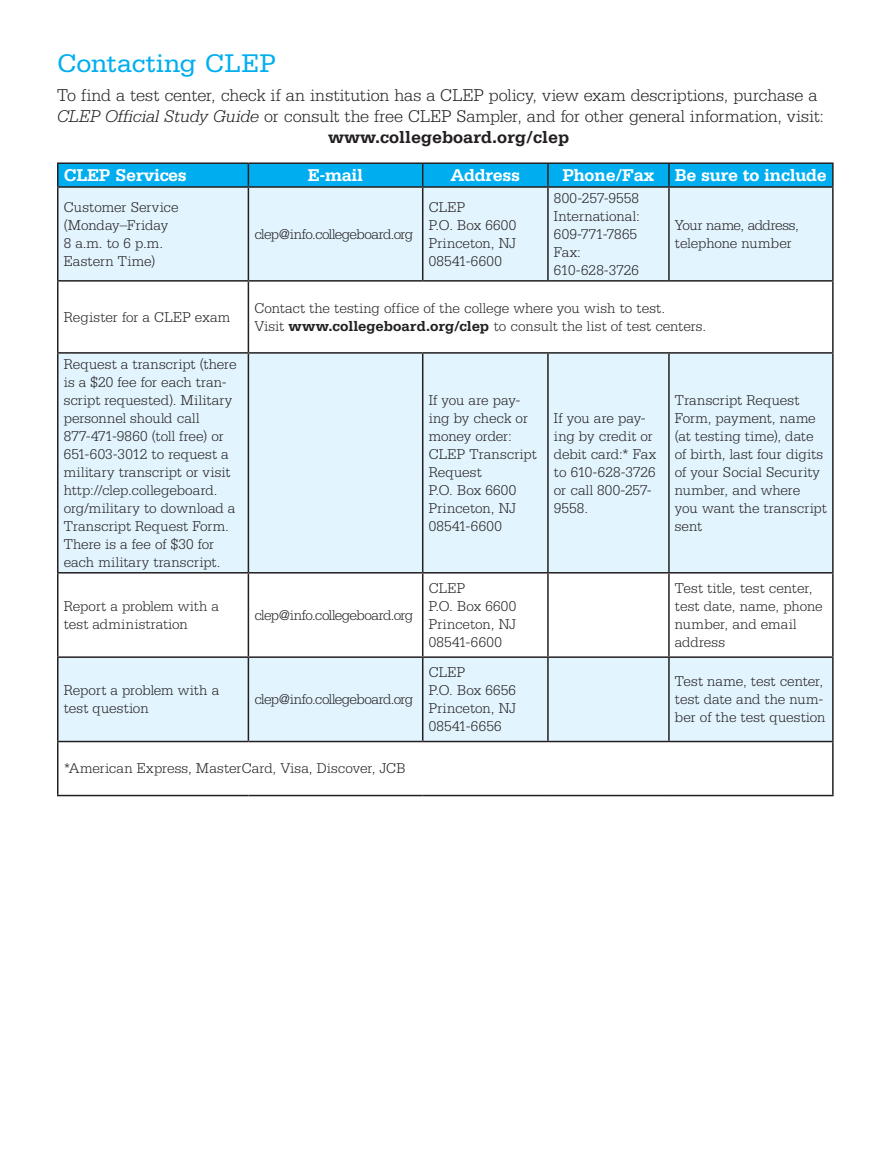
<style>
.page{position:relative;width:891px;height:1175px;background:#fff}
.page>*{position:absolute;margin:0;border:0;box-sizing:border-box;transform-origin:0 0}
.t1{font:27px "Serifa Std";color:#00aeef}
.t2{font:300 18px "Serifa Std";letter-spacing:-.005em;color:#231f20}
.t3{font:700 18px "Serifa Std";letter-spacing:-.02em;color:#fff}
.t4{font:700 18px "Serifa Std";color:#231f20}
.t5{font:300 15px/18px "Serifa Std";letter-spacing:.005em;color:#231f20}
.t6{font:300 15px "Serifa Std";letter-spacing:-.04em;color:#231f20}
.s1{font-style:italic}
.s2{font-weight:700}
</style>
<div class="page">
<svg style="left:58px;top:188px;width:774px;height:552px;fill:#e2f4fd"></svg>
<hr style="left:57px;top:162px;width:191px;height:2px;background:#231f20">
<hr style="left:248px;top:162px;width:175px;height:2px;background:#231f20">
<hr style="left:423px;top:162px;width:125px;height:2px;background:#231f20">
<div style="left:57px;top:163px;width:775px;height:23px;background:#00aeef"></div>
<hr style="left:548px;top:162px;width:121px;height:2px;background:#231f20">
<hr style="left:547px;top:164px;width:2px;height:22px;background:#231f20">
<hr style="left:669px;top:162px;width:165px;height:2px;background:#231f20">
<hr style="left:668px;top:164px;width:2px;height:22px;background:#231f20">
<hr style="left:832px;top:164px;width:2px;height:22px;background:#231f20">
<hr style="left:57px;top:186px;width:191px;height:2px;background:#231f20">
<hr style="left:57px;top:188px;width:1px;height:92px;background:#231f20">
<hr style="left:248px;top:186px;width:175px;height:2px;background:#231f20">
<hr style="left:248px;top:188px;width:1px;height:92px;background:#231f20">
<hr style="left:423px;top:186px;width:125px;height:2px;background:#231f20">
<hr style="left:422px;top:188px;width:1px;height:92px;background:#231f20">
<hr style="left:548px;top:186px;width:121px;height:2px;background:#231f20">
<hr style="left:547px;top:188px;width:2px;height:92px;background:#231f20">
<hr style="left:669px;top:186px;width:165px;height:2px;background:#231f20">
<hr style="left:668px;top:188px;width:2px;height:92px;background:#231f20">
<hr style="left:832px;top:188px;width:2px;height:92px;background:#231f20">
<hr style="left:57px;top:280px;width:191px;height:1px;background:#231f20">
<hr style="left:57px;top:281px;width:1px;height:71px;background:#231f20">
<hr style="left:248px;top:280px;width:175px;height:1px;background:#231f20">
<hr style="left:248px;top:281px;width:1px;height:71px;background:#231f20">
<hr style="left:423px;top:280px;width:125px;height:1px;background:#231f20">
<hr style="left:548px;top:280px;width:121px;height:1px;background:#231f20">
<hr style="left:669px;top:280px;width:165px;height:1px;background:#231f20">
<hr style="left:832px;top:281px;width:2px;height:71px;background:#231f20">
<hr style="left:57px;top:352px;width:191px;height:1px;background:#231f20">
<hr style="left:57px;top:353px;width:1px;height:219px;background:#231f20">
<hr style="left:248px;top:352px;width:175px;height:1px;background:#231f20">
<hr style="left:248px;top:353px;width:1px;height:219px;background:#231f20">
<hr style="left:423px;top:352px;width:125px;height:1px;background:#231f20">
<hr style="left:422px;top:353px;width:1px;height:219px;background:#231f20">
<hr style="left:548px;top:352px;width:121px;height:1px;background:#231f20">
<hr style="left:547px;top:353px;width:2px;height:219px;background:#231f20">
<hr style="left:669px;top:352px;width:165px;height:1px;background:#231f20">
<hr style="left:668px;top:353px;width:2px;height:219px;background:#231f20">
<hr style="left:832px;top:353px;width:2px;height:219px;background:#231f20">
<hr style="left:57px;top:572px;width:191px;height:1px;background:#231f20">
<hr style="left:57px;top:573px;width:1px;height:83px;background:#231f20">
<hr style="left:248px;top:572px;width:175px;height:1px;background:#231f20">
<hr style="left:248px;top:573px;width:1px;height:83px;background:#231f20">
<hr style="left:423px;top:572px;width:125px;height:1px;background:#231f20">
<hr style="left:422px;top:573px;width:1px;height:83px;background:#231f20">
<hr style="left:548px;top:572px;width:121px;height:1px;background:#231f20">
<hr style="left:547px;top:573px;width:2px;height:83px;background:#231f20">
<hr style="left:669px;top:572px;width:165px;height:1px;background:#231f20">
<hr style="left:668px;top:573px;width:2px;height:83px;background:#231f20">
<hr style="left:832px;top:573px;width:2px;height:83px;background:#231f20">
<hr style="left:57px;top:656px;width:191px;height:2px;background:#231f20">
<hr style="left:57px;top:658px;width:1px;height:82px;background:#231f20">
<hr style="left:248px;top:656px;width:175px;height:2px;background:#231f20">
<hr style="left:248px;top:658px;width:1px;height:82px;background:#231f20">
<hr style="left:423px;top:656px;width:125px;height:2px;background:#231f20">
<hr style="left:422px;top:658px;width:1px;height:82px;background:#231f20">
<hr style="left:548px;top:656px;width:121px;height:2px;background:#231f20">
<hr style="left:547px;top:658px;width:2px;height:82px;background:#231f20">
<hr style="left:669px;top:656px;width:165px;height:2px;background:#231f20">
<hr style="left:668px;top:658px;width:2px;height:82px;background:#231f20">
<hr style="left:832px;top:658px;width:2px;height:82px;background:#231f20">
<hr style="left:57px;top:740px;width:191px;height:2px;background:#231f20">
<hr style="left:57px;top:742px;width:1px;height:52px;background:#231f20">
<hr style="left:248px;top:740px;width:175px;height:2px;background:#231f20">
<hr style="left:423px;top:740px;width:125px;height:2px;background:#231f20">
<hr style="left:548px;top:740px;width:121px;height:2px;background:#231f20">
<hr style="left:669px;top:740px;width:165px;height:2px;background:#231f20">
<hr style="left:832px;top:742px;width:2px;height:52px;background:#231f20">
<hr style="left:57px;top:794px;width:191px;height:2px;background:#231f20">
<hr style="left:248px;top:794px;width:175px;height:2px;background:#231f20">
<hr style="left:423px;top:794px;width:125px;height:2px;background:#231f20">
<hr style="left:548px;top:794px;width:121px;height:2px;background:#231f20">
<hr style="left:669px;top:794px;width:165px;height:2px;background:#231f20">
<h1 class="t1" style="left:57px;top:48px;width:221px">Contacting CLEP</h1>
<p class="t2" style="left:57px;top:85px;width:762px">To find a test center, check if an institution has a CLEP policy, view exam descriptions, purchase a</p>
<p class="t2" style="left:57px;top:106px;width:768px"><span class="s1">CLEP Official Study Guide</span> or consult the free CLEP Sampler, and for other general information, visit:</p>
<p class="t4" style="left:328px;top:126px;width:243px">www.collegeboard.org/clep</p>
<p class="t3" style="left:64px;top:164px;width:125px">CLEP Services</p>
<p class="t3" style="left:308px;top:164px;width:57px">E-mail</p>
<p class="t3" style="left:450px;top:164px;width:71px">Address</p>
<p class="t3" style="left:562px;top:164px;width:266px">Phone/Fax Be sure to include</p>
<p class="t5" style="left:64px;top:198px;width:116px">Customer Service (Monday–Friday<br>8 a.m. to 6 p.m.<br>Eastern Time)</p>
<p class="t5" style="left:429px;top:198px;width:89px">CLEP<br>P.O. Box 6600<br>Princeton, NJ<br>08541-6600</p>
<p class="t5" style="left:554px;top:189px;width:87px">800-257-9558<br>International:<br>609-771-7865<br>Fax:<br>610-628-3726</p>
<p class="t5" style="left:675px;top:216px;width:125px">Your name, address, telephone number</p>
<p class="t6" style="left:254px;top:225px;width:160px">clep@info.collegeboard.org</p>
<p class="t5" style="left:64px;top:308px;width:168px">Register for a CLEP exam</p>
<p class="t5" style="left:254px;top:299px;width:453px">Contact the testing office of the college where you wish to test.<br>Visit <span class="s2">www.collegeboard.org/clep</span> to consult the list of test centers.</p>
<p class="t5" style="left:64px;top:355px;width:174px">Request a transcript (there is a $20 fee for each tran&shy;script requested). Military personnel should call<br>877-471-9860 (toll free) or<br>651-603-3012 to request a military transcript or visit http://clep.collegeboard. org/military to download a<br>Transcript Request Form.<br>There is a fee of $30 for each military transcript.</p>
<p class="t5" style="left:429px;top:391px;width:110px">If you are pay&shy;ing by check or money order:<br>CLEP Transcript<br>Request<br>P.O. Box 6600<br>Princeton, NJ<br>08541-6600</p>
<p class="t5" style="left:675px;top:391px;width:153px">Transcript Request<br>Form, payment, name (at testing time), date of birth, last four digits of your Social Security number, and where you want the transcript sent</p>
<p class="t5" style="left:554px;top:409px;width:104px">If you are pay&shy;ing by credit or debit card:* Fax to 610-628-3726 or call 800-257-<br>9558.</p>
<p class="t5" style="left:64px;top:597px;width:157px">Report a problem with a test administration</p>
<p class="t6" style="left:254px;top:606px;width:160px">clep@info.collegeboard.org</p>
<p class="t5" style="left:64px;top:681px;width:157px">Report a problem with a test question</p>
<p class="t6" style="left:254px;top:691px;width:160px">clep@info.collegeboard.org</p>
<p class="t5" style="left:64px;top:759px;width:343px">*American Express, MasterCard, Visa, Discover, JCB</p>
<p class="t5" style="left:429px;top:579px;width:89px">CLEP<br>P.O. Box 6600<br>Princeton, NJ<br>08541-6600</p>
<p class="t5" style="left:675px;top:579px;width:149px">Test title, test center, test date, name, phone number, and email address</p>
<p class="t5" style="left:429px;top:663px;width:89px">CLEP<br>P.O. Box 6656<br>Princeton, NJ<br>08541-6656</p>
<p class="t5" style="left:675px;top:672px;width:152px">Test name, test center, test date and the num&shy;ber of the test question</p>
</div>
